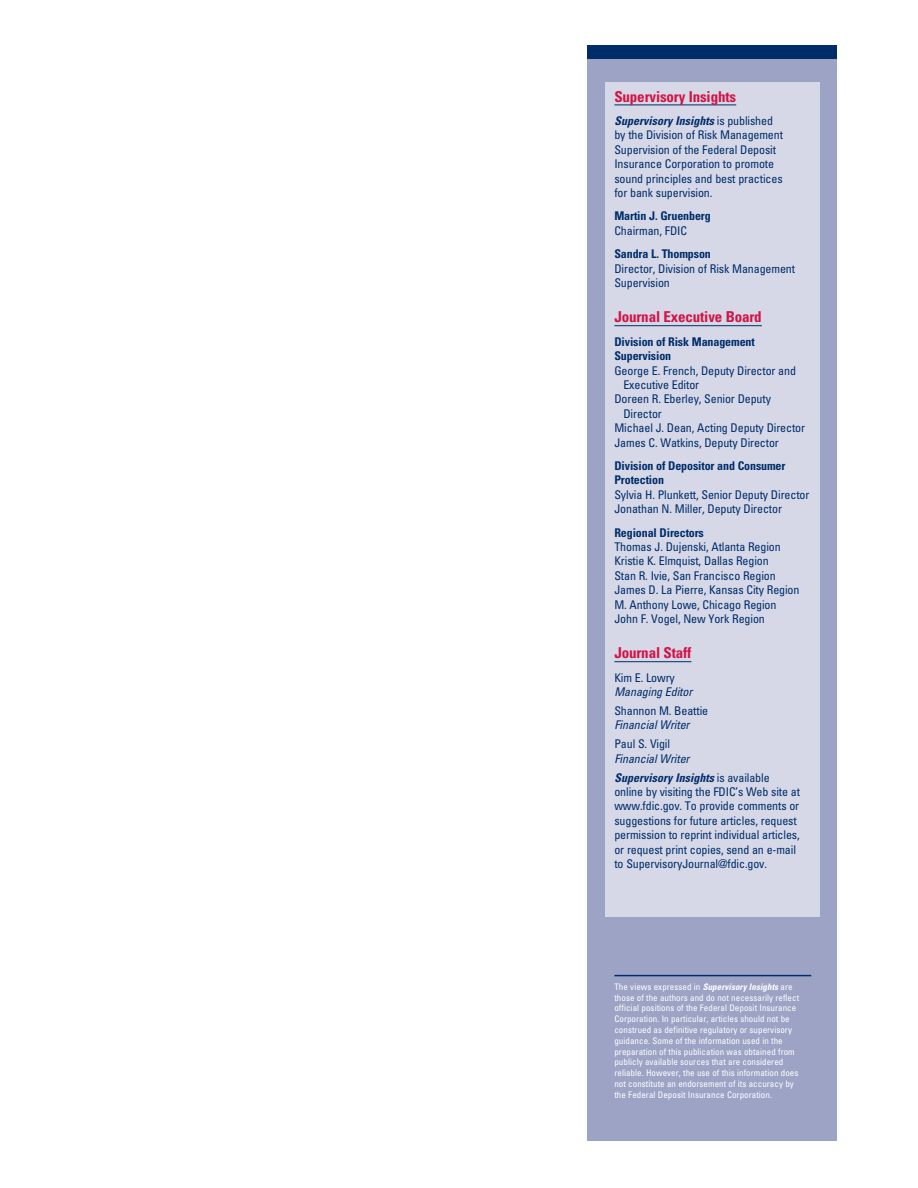
<style>
.page{position:relative;width:918px;height:1188px;background:#fff}
.page>*{position:absolute;margin:0;border:0;box-sizing:border-box;transform-origin:0 0}
.Masthd1{font:700 condensed 15px "Univers LT Std";letter-spacing:-.01em;color:#d31245}
.Masthd_txt{font:condensed 12px/14.4px "Univers LT Std";letter-spacing:-.01em;color:#002d6a}
.Masthd2{font:700 condensed 12px/14.4px "Univers LT Std";letter-spacing:-.01em;color:#002d6a}
.Masthd_txt-2{font:italic condensed 12px "Univers LT Std";letter-spacing:-.01em;color:#002d6a}
.Masthd_txt-3{font:condensed 9px/10.8px "Univers LT Std";letter-spacing:.005em;color:#fff}
.s1{font-weight:700;font-style:italic}
</style>
<div class="page">
<div style="left:587px;top:58px;width:250px;height:1083px;background:#9ca3c5"></div>
<div style="left:605px;top:82px;width:215px;height:834px;background:#d6d8e7"></div>
<hr style="left:614px;top:105px;width:122px;height:1px;background:#002d6a">
<hr style="left:614px;top:325px;width:148px;height:1px;background:#002d6a">
<hr style="left:614px;top:661px;width:77px;height:1px;background:#002d6a">
<div style="left:587px;top:45px;width:250px;height:13px;background:#002d6a"></div>
<hr style="left:614px;top:975px;width:197px;height:1px;background:#002d6a">
<p class="Masthd1" style="left:614px;top:87px;width:123px">Supervisory Insights</p>
<p class="Masthd_txt" style="left:614px;top:113px;width:170px"><span class="s1">Supervisory Insights</span> is published by the Division of Risk Management Supervision of the Federal Deposit Insurance Corporation to promote sound principles and best practices for bank supervision.</p>
<p class="Masthd2" style="left:614px;top:209px;width:98px">Martin J. Gruenberg</p>
<p class="Masthd_txt" style="left:614px;top:223px;width:74px">Chairman, FDIC</p>
<p class="Masthd2" style="left:614px;top:247px;width:98px">Sandra L. Thompson</p>
<p class="Masthd_txt" style="left:614px;top:261px;width:182px">Director, Division of Risk Management<br>Supervision</p>
<p class="Masthd1" style="left:614px;top:308px;width:149px">Journal Executive Board</p>
<p class="Masthd2" style="left:614px;top:334px;width:142px">Division of Risk Management<br>Supervision</p>
<p class="Masthd_txt" style="left:623px;top:363px;width:174px;text-indent:-9px">George E. French, Deputy Director and<br>Executive Editor</p>
<p class="Masthd_txt" style="left:623px;top:392px;width:149px;text-indent:-9px">Doreen R. Eberley, Senior Deputy<br>Director</p>
<p class="Masthd_txt" style="left:614px;top:420px;width:192px">Michael J. Dean, Acting Deputy Director</p>
<p class="Masthd_txt" style="left:614px;top:435px;width:166px">James C. Watkins, Deputy Director</p>
<p class="Masthd2" style="left:614px;top:458px;width:173px">Division of Depositor and Consumer<br>Protection</p>
<p class="Masthd_txt" style="left:614px;top:487px;width:197px">Sylvia H. Plunkett, Senior Deputy Director</p>
<p class="Masthd_txt" style="left:614px;top:501px;width:169px">Jonathan N. Miller, Deputy Director</p>
<p class="Masthd2" style="left:614px;top:525px;width:91px">Regional Directors</p>
<p class="Masthd_txt" style="left:614px;top:539px;width:168px">Thomas J. Dujenski, Atlanta Region</p>
<p class="Masthd_txt" style="left:614px;top:554px;width:156px">Kristie K. Elmquist, Dallas Region</p>
<p class="Masthd_txt" style="left:614px;top:568px;width:163px">Stan R. Ivie, San Francisco Region</p>
<p class="Masthd_txt" style="left:614px;top:582px;width:187px">James D. La Pierre, Kansas City Region</p>
<p class="Masthd_txt" style="left:614px;top:597px;width:164px">M. Anthony Lowe, Chicago Region</p>
<p class="Masthd_txt" style="left:614px;top:611px;width:152px">John F. Vogel, New York Region</p>
<p class="Masthd1" style="left:614px;top:644px;width:78px">Journal Staff</p>
<p class="Masthd_txt" style="left:614px;top:670px;width:62px">Kim E. Lowry</p>
<p class="Masthd_txt-2" style="left:614px;top:684px;width:79px">Managing Editor</p>
<p class="Masthd_txt" style="left:614px;top:703px;width:95px">Shannon M. Beattie</p>
<p class="Masthd_txt-2" style="left:614px;top:718px;width:77px">Financial Writer</p>
<p class="Masthd_txt" style="left:614px;top:737px;width:57px">Paul S. Vigil</p>
<p class="Masthd_txt-2" style="left:614px;top:751px;width:77px">Financial Writer</p>
<p class="Masthd_txt" style="left:614px;top:770px;width:187px"><span class="s1">Supervisory Insights</span> is available online by visiting the FDIC’s Web site at www.fdic.gov. To provide comments or suggestions for future articles, request permission to reprint individual articles, or request print copies, send an e-mail to SupervisoryJournal@fdic.gov.</p>
<p class="Masthd_txt-3" style="left:614px;top:981px;width:186px">The views expressed in <span class="s1">Supervisory Insights</span> are those of the authors and do not necessarily reflect official positions of the Federal Deposit Insurance Corporation. In particular, articles should not be construed as definitive regulatory or supervisory guidance. Some of the information used in the preparation of this publication was obtained from publicly available sources that are considered reliable. However, the use of this information does not constitute an endorsement of its accuracy by the Federal Deposit Insurance Corporation.</p>
</div>
